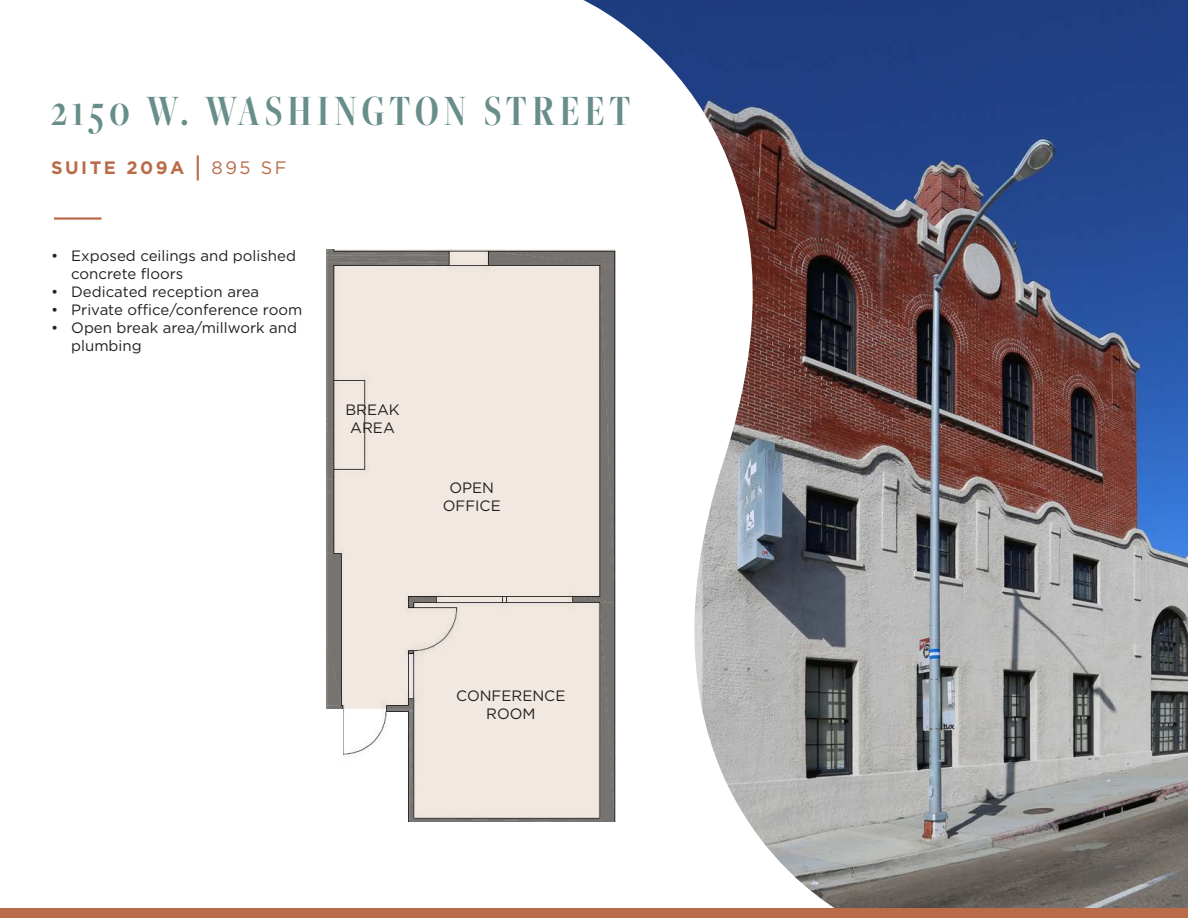
<style>
.page{position:relative;width:1188px;height:918px;background:#fff}
.page>*{position:absolute;margin:0;border:0;box-sizing:border-box;transform-origin:0 0}
.t1{font:600 45px "Freight Big Cmp Pro";letter-spacing:.12em;color:#678e8a}
.t2{font:700 18px "Gotham";letter-spacing:.14em;color:#ba6b4a}
.t3{font:15px/18px "Gotham";color:#231f20}
.s1{font-size:27px}
.s2{font-weight:400}
</style>
<div class="page">
<img style="left:583px;top:0;width:605px;height:908px">
<hr style="left:54px;top:217px;width:47px;height:3px;background:#ba6b4a">
<div style="left:0;top:908px;width:1188px;height:10px;background:#ba6b4a"></div>
<svg style="left:328px;top:249px;width:288px;height:573px;background:#e0d9d3"></svg>
<p class="t1" style="left:51px;top:82px;width:581px">2150 W. WASHINGTON STREET</p>
<p class="t2" style="left:51px;top:156px;width:237px">SUITE 209A <span class="s1">|</span> <span class="s2">895 SF</span></p>
<p class="t3" style="left:71px;top:247px;width:226px;text-indent:-20px">• Exposed ceilings and polished concrete floors</p>
<p class="t3" style="left:51px;top:283px;width:210px">• Dedicated reception area</p>
<p class="t3" style="left:51px;top:301px;width:253px">• Private office/conference room</p>
<p class="t3" style="left:71px;top:319px;width:227px;text-indent:-20px">• Open break area/millwork and plumbing</p>
<p class="t3" style="left:345px;top:401px;width:56px">BREAK</p>
<p class="t3" style="left:350px;top:419px;width:46px">AREA</p>
<p class="t3" style="left:449px;top:478px;width:46px">OPEN</p>
<p class="t3" style="left:443px;top:496px;width:59px">OFFICE</p>
<p class="t3" style="left:456px;top:687px;width:111px">CONFERENCE</p>
<p class="t3" style="left:486px;top:705px;width:51px">ROOM</p>
</div>
